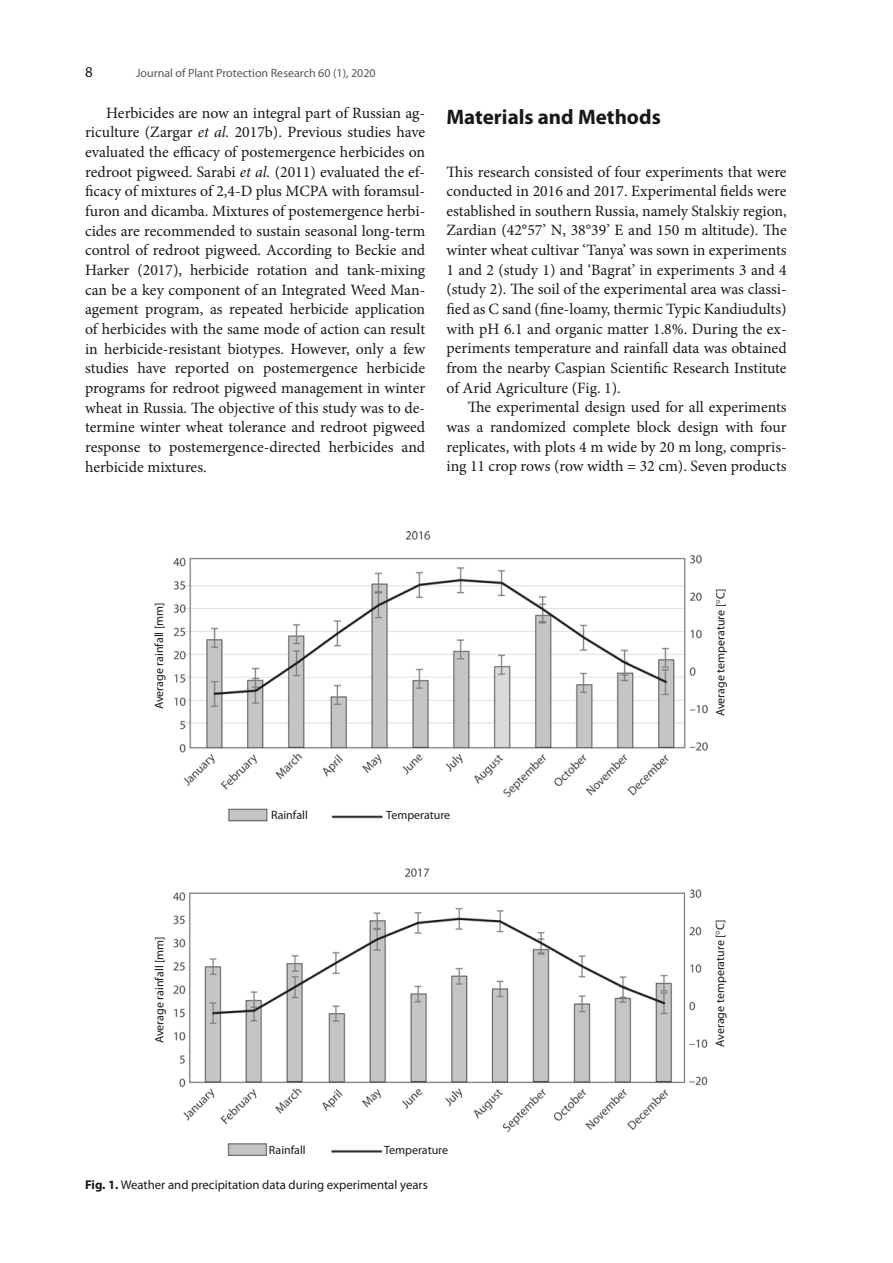
<style>
.page{position:relative;width:893px;height:1263px;background:#fff}
.page>*{position:absolute;margin:0;border:0;box-sizing:border-box;transform-origin:0 0}
.t1{font:700 21px "Myriad Pro";color:#1a171c}
.t2{font:15.75px/19.6px "Minion Pro";color:#1a171c;text-align:justify}
.t3{font:15px "Myriad Pro";color:#1a171c}
.t4{font:12.75px "Myriad Pro";color:#1a171c}
.t5{font:12px "Myriad Pro";color:#1a171c}
.t6{font:12px "Myriad Pro";color:#58585a}
.s1{font-style:italic}
.s2{font-weight:700}
.s3{font-family:"Times New Roman"}
</style>
<div class="page">
<img style="left:173px;top:532px;width:535px;height:623px">
<div style="left:274px;top:803px;width:51px;height:26px;background:#fff"></div>
<div style="left:275px;top:1138px;width:34px;height:27px;background:#fff"></div>
<div style="left:385px;top:808px;width:19px;height:18px;background:#fff"></div>
<div style="left:385px;top:1144px;width:25px;height:16px;background:#fff"></div>
<p class="t3" style="left:85px;top:63px;width:9px">8</p>
<p class="t6" style="left:136px;top:66px;width:241px">Journal of Plant Protection Research 60 (1), 2020</p>
<p class="t2" style="left:85px;top:103px;width:342px;text-indent:21px">Herbicides are now an integral part of Russian ag&shy;riculture (Zargar <span class="s1">et al.</span> 2017b). Previous studies have evaluated the efficacy of postemergence herbicides on redroot pigweed. Sarabi <span class="s1">et al.</span> (2011) evaluated the ef&shy;ficacy of mixtures of 2,4-D plus MCPA with foramsul&shy;furon and dicamba. Mixtures of postemergence herbi&shy;cides are recommended to sustain seasonal long-term control of redroot pigweed. According to Beckie and Harker (2017), herbicide rotation and tank-mixing can be a key component of an Integrated Weed Man&shy;agement program, as repeated herbicide application of herbicides with the same mode of action can result in herbicide-resistant biotypes. However, only a few studies have reported on postemergence herbicide programs for redroot pigweed management in winter wheat in Russia. The objective of this study was to de&shy;termine winter wheat tolerance and redroot pigweed response to postemergence-directed herbicides and herbicide mixtures.</p>
<h1 class="t1" style="left:446px;top:103px;width:216px">Materials and Methods</h1>
<p class="t2" style="left:446px;top:162px;width:342px">This research consisted of four experiments that were conducted in 2016 and 2017. Experimental fields were established in southern Russia, namely Stalskiy region, Zardian (42°57’ N, 38°39’ E and 150 m altitude). The winter wheat cultivar ‘Tanya’ was sown in experiments 1 and 2 (study 1) and ‘Bagrat’ in experiments 3 and 4 (study 2). The soil of the experimental area was classi&shy;fied as C sand (fine-loamy, thermic Typic Kandiudults) with pH 6.1 and organic matter 1.8%. During the ex&shy;periments temperature and rainfall data was obtained from the nearby Caspian Scientific Research Institute of Arid Agriculture (Fig. 1).</p>
<p class="t2" style="left:446px;top:398px;width:342px;text-indent:21px">The experimental design used for all experiments was a randomized complete block design with four replicates, with plots 4 m wide by 20 m long, compris&shy;ing 11 crop rows (row width = 32 cm). Seven products</p>
<p class="t5" style="left:152px;top:709px;width:109px;rotate:-90deg">Average rainfall [mm]</p>
<p class="t5" style="left:152px;top:1043px;width:109px;rotate:-90deg">Average rainfall [mm]</p>
<p class="t5" style="left:271px;top:807px;width:38px">Rainfall</p>
<p class="t5" style="left:386px;top:807px;width:65px">Temperature</p>
<p class="t5" style="left:269px;top:1142px;width:38px">Rainfall</p>
<p class="t5" style="left:384px;top:1142px;width:65px">Temperature</p>
<p class="t4" style="left:85px;top:1176px;width:344px"><span class="s2">Fig. 1.</span> Weather and precipitation data during experimental years</p>
<p class="t5" style="left:713px;top:716px;width:129px;rotate:-90deg">Average temperature [<span class="s3">°</span>C]</p>
<p class="t5" style="left:713px;top:1047px;width:129px;rotate:-90deg">Average temperature [<span class="s3">°</span>C]</p>
</div>
